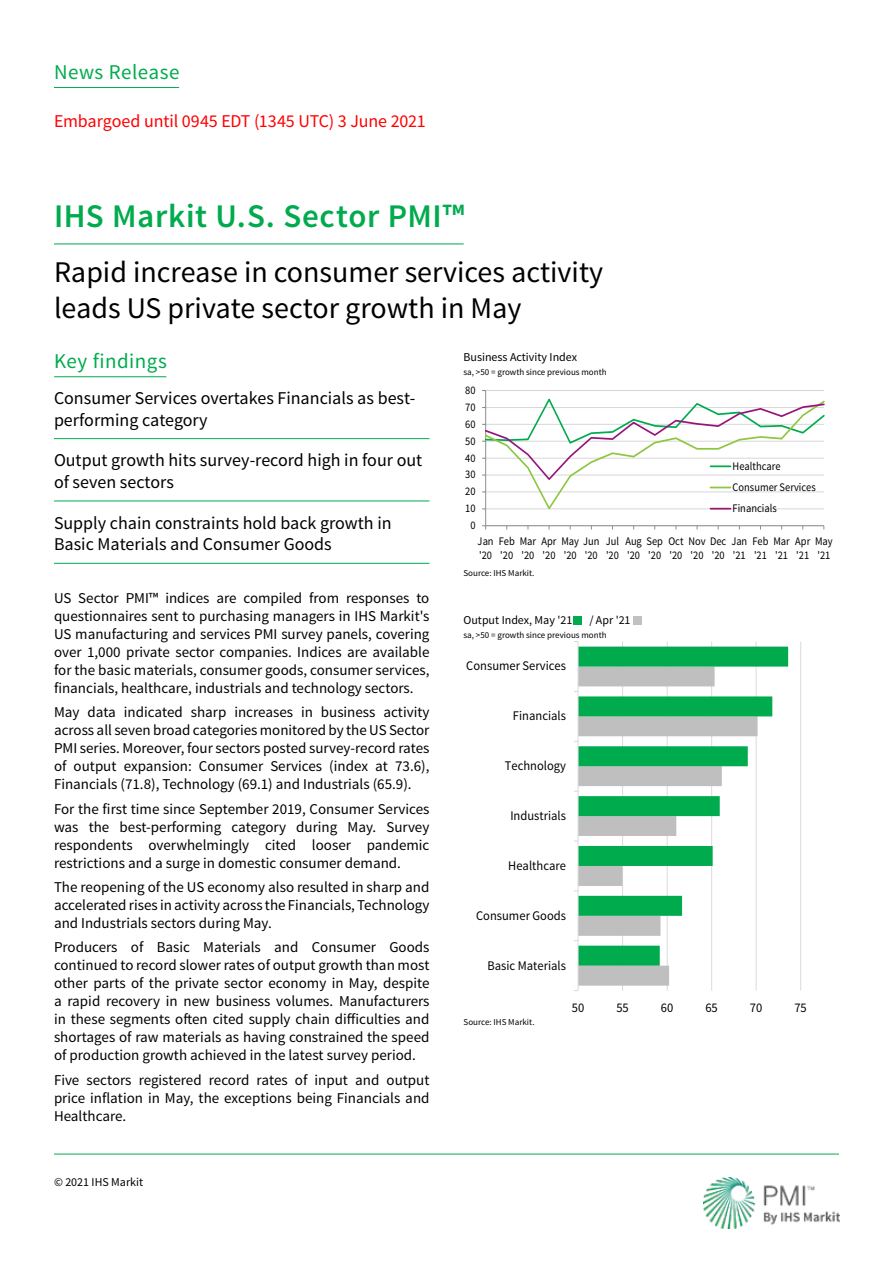
<style>
.page{position:relative;width:893px;height:1263px;background:#fff}
.page>*{position:absolute;margin:0;border:0;box-sizing:border-box;transform-origin:0 0}
.t1{font:600 33px "Source Sans Pro";letter-spacing:.02em;color:#00ab4e}
.t2{font:30px/36px "Source Sans Pro";color:#000}
.t3{font:21px "Source Sans Pro";letter-spacing:.025em;color:#00ab4e}
.t4{font:18px/21.6px "Source Sans Pro";color:#000}
.t5{font:18px "Source Sans Pro";letter-spacing:-.01em;color:#f00}
.t6{font:15px/18px "Source Sans Pro";color:#000;text-align:justify}
.t7{font:13.2px "Source Sans Pro";color:#000;scale:.95 1}
.t8{font:12px "Source Sans Pro";color:#000}
.t9{font:11.55px/14.5px "Source Sans Pro";color:#000;scale:.9 1}
.t10{font:9px "Source Sans Pro";color:#000}
</style>
<div class="page">
<img style="left:704px;top:1177px;width:136px;height:51px">
<hr style="left:54px;top:1154px;width:785px;height:1px;background:#00ab4e">
<hr style="left:54px;top:376px;width:112px;height:1px;background:#00ab4e">
<hr style="left:54px;top:87px;width:125px;height:1px;background:#00ab4e">
<hr style="left:54px;top:244px;width:410px;height:1px;background:#00ab4e">
<hr style="left:485px;top:390px;width:1px;height:136px;background:#898989">
<hr style="left:486px;top:525px;width:338px;height:1px;background:#898989">
<svg style="left:482px;top:390px;width:343px;height:122px"></svg>
<hr style="left:622px;top:642px;width:1px;height:349px;background:#d9d9d9">
<hr style="left:667px;top:642px;width:1px;height:349px;background:#d9d9d9">
<hr style="left:711px;top:642px;width:1px;height:349px;background:#d9d9d9">
<hr style="left:756px;top:642px;width:1px;height:349px;background:#d9d9d9">
<hr style="left:800px;top:642px;width:1px;height:349px;background:#d9d9d9">
<svg style="left:579px;top:966px;width:178px;height:20px"></svg>
<svg style="left:579px;top:647px;width:209px;height:319px"></svg>
<hr style="left:578px;top:641px;width:1px;height:349px;background:#d9d9d9">
<hr style="left:54px;top:438px;width:375px;height:1px;background:#00ab4e">
<hr style="left:54px;top:501px;width:375px;height:1px;background:#00ab4e">
<hr style="left:54px;top:563px;width:375px;height:1px;background:#00ab4e">
<div style="left:573px;top:616px;width:9px;height:8px;background:#00ab4e"></div>
<div style="left:634px;top:616px;width:8px;height:8px;background:#c0c1c3"></div>
<h3 class="t3" style="left:54px;top:59px;width:127px">News Release</h3>
<p class="t5" style="left:54px;top:110px;width:373px">Embargoed until 0945 EDT (1345 UTC) 3 June 2021</p>
<h1 class="t1" style="left:54px;top:195px;width:412px">IHS Markit U.S. Sector PMI™</h1>
<h2 class="t2" style="left:54px;top:255px;width:551px">Rapid increase in consumer services activity leads US private sector growth in May</h2>
<h3 class="t3" style="left:54px;top:348px;width:114px">Key findings</h3>
<p class="t8" style="left:463px;top:350px;width:115px">Business Activity Index</p>
<p class="t10" style="left:463px;top:366px;width:145px">sa, &gt;50 = growth since previous month</p>
<p class="t4" style="left:54px;top:387px;width:363px">Consumer Services overtakes Financials as best&shy;performing category</p>
<p class="t4" style="left:54px;top:450px;width:370px">Output growth hits survey-record high in four out of seven sectors</p>
<p class="t4" style="left:54px;top:512px;width:339px">Supply chain constraints hold back growth in<br>Basic Materials and Consumer Goods</p>
<p class="t6" style="left:54px;top:589px;width:377px">US Sector PMI™ indices are compiled from responses to questionnaires sent to purchasing managers in IHS Markit's US manufacturing and services PMI survey panels, covering over 1,000 private sector companies. Indices are available for the basic materials, consumer goods, consumer services, financials, healthcare, industrials and technology sectors.</p>
<p class="t6" style="left:54px;top:703px;width:377px">May data indicated sharp increases in business activity across all seven broad categories monitored by the US Sector PMI series. Moreover, four sectors posted survey-record rates of output expansion: Consumer Services (index at 73.6), Financials (71.8), Technology (69.1) and Industrials (65.9).</p>
<p class="t6" style="left:54px;top:800px;width:377px">For the first time since September 2019, Consumer Services was the best-performing category during May. Survey respondents overwhelmingly cited looser pandemic restrictions and a surge in domestic consumer demand.</p>
<p class="t6" style="left:54px;top:878px;width:377px">The reopening of the US economy also resulted in sharp and accelerated rises in activity across the Financials, Technology and Industrials sectors during May.</p>
<p class="t6" style="left:54px;top:938px;width:377px">Producers of Basic Materials and Consumer Goods continued to record slower rates of output growth than most other parts of the private sector economy in May, despite a rapid recovery in new business volumes. Manufacturers in these segments often cited supply chain difficulties and shortages of raw materials as having constrained the speed of production growth achieved in the latest survey period.</p>
<p class="t6" style="left:54px;top:1071px;width:377px">Five sectors registered record rates of input and output price inflation in May, the exceptions being Financials and Healthcare.</p>
<p class="t8" style="left:54px;top:1175px;width:91px">© 2021 IHS Markit</p>
<p class="t9" style="left:465px;top:383px;width:13px">80</p>
<p class="t9" style="left:465px;top:400px;width:13px">70</p>
<p class="t9" style="left:465px;top:417px;width:13px">60</p>
<p class="t9" style="left:465px;top:434px;width:13px">50</p>
<p class="t9" style="left:465px;top:451px;width:13px">40</p>
<p class="t9" style="left:465px;top:467px;width:13px">30</p>
<p class="t9" style="left:465px;top:484px;width:13px">20</p>
<p class="t9" style="left:465px;top:501px;width:13px">10</p>
<p class="t9" style="left:470px;top:518px;width:7px">0</p>
<p class="t9" style="left:733px;top:456px;width:94px;line-height:21.1px">Healthcare<br>Consumer Services<br>Financials</p>
<p class="t9" style="left:478px;top:534px;width:67px">Jan Feb Mar '20</p>
<p class="t9" style="left:606px;top:534px;width:16px">Jul '20</p>
<p class="t9" style="left:625px;top:534px;width:43px">Aug Sep '20</p>
<p class="t9" style="left:668px;top:534px;width:137px">Oct Nov Dec Jan Feb Mar '20</p>
<p class="t9" style="left:542px;top:534px;width:66px">Apr May Jun '20</p>
<p class="t9" style="left:795px;top:534px;width:43px">Apr May '21</p>
<p class="t9" style="left:500px;top:548px;width:16px">'20</p>
<p class="t9" style="left:521px;top:548px;width:16px">'20</p>
<p class="t9" style="left:564px;top:548px;width:16px">'20</p>
<p class="t9" style="left:585px;top:548px;width:16px">'20</p>
<p class="t9" style="left:648px;top:548px;width:16px">'20</p>
<p class="t9" style="left:691px;top:548px;width:16px">'20</p>
<p class="t9" style="left:712px;top:548px;width:16px">'20</p>
<p class="t9" style="left:733px;top:548px;width:16px">'21</p>
<p class="t9" style="left:754px;top:548px;width:16px">'21</p>
<p class="t9" style="left:775px;top:548px;width:16px">'21</p>
<p class="t9" style="left:817px;top:548px;width:16px">'21</p>
<p class="t10" style="left:463px;top:567px;width:73px">Source: IHS Markit.</p>
<p class="t8" style="left:463px;top:612px;width:110px">Output Index, May '21</p>
<p class="t8" style="left:589px;top:612px;width:43px">/ Apr '21</p>
<p class="t10" style="left:463px;top:630px;width:145px">sa, &gt;50 = growth since previous month</p>
<p class="t7" style="left:466px;top:658px;width:106px">Consumer Services</p>
<p class="t7" style="left:513px;top:708px;width:57px">Financials</p>
<p class="t7" style="left:505px;top:757px;width:66px">Technology</p>
<p class="t7" style="left:510px;top:807px;width:60px">Industrials</p>
<p class="t7" style="left:508px;top:857px;width:62px">Healthcare</p>
<p class="t7" style="left:476px;top:907px;width:96px">Consumer Goods</p>
<p class="t7" style="left:487px;top:957px;width:84px">Basic Materials</p>
<p class="t10" style="left:464px;top:1016px;width:73px">Source: IHS Markit.</p>
<p class="t7" style="left:572px;top:1000px;width:15px">50</p>
<p class="t7" style="left:616px;top:1000px;width:15px">55</p>
<p class="t7" style="left:661px;top:1000px;width:15px">60</p>
<p class="t7" style="left:705px;top:1000px;width:15px">65</p>
<p class="t7" style="left:750px;top:1000px;width:15px">70</p>
<p class="t7" style="left:794px;top:1000px;width:15px">75</p>
</div>
